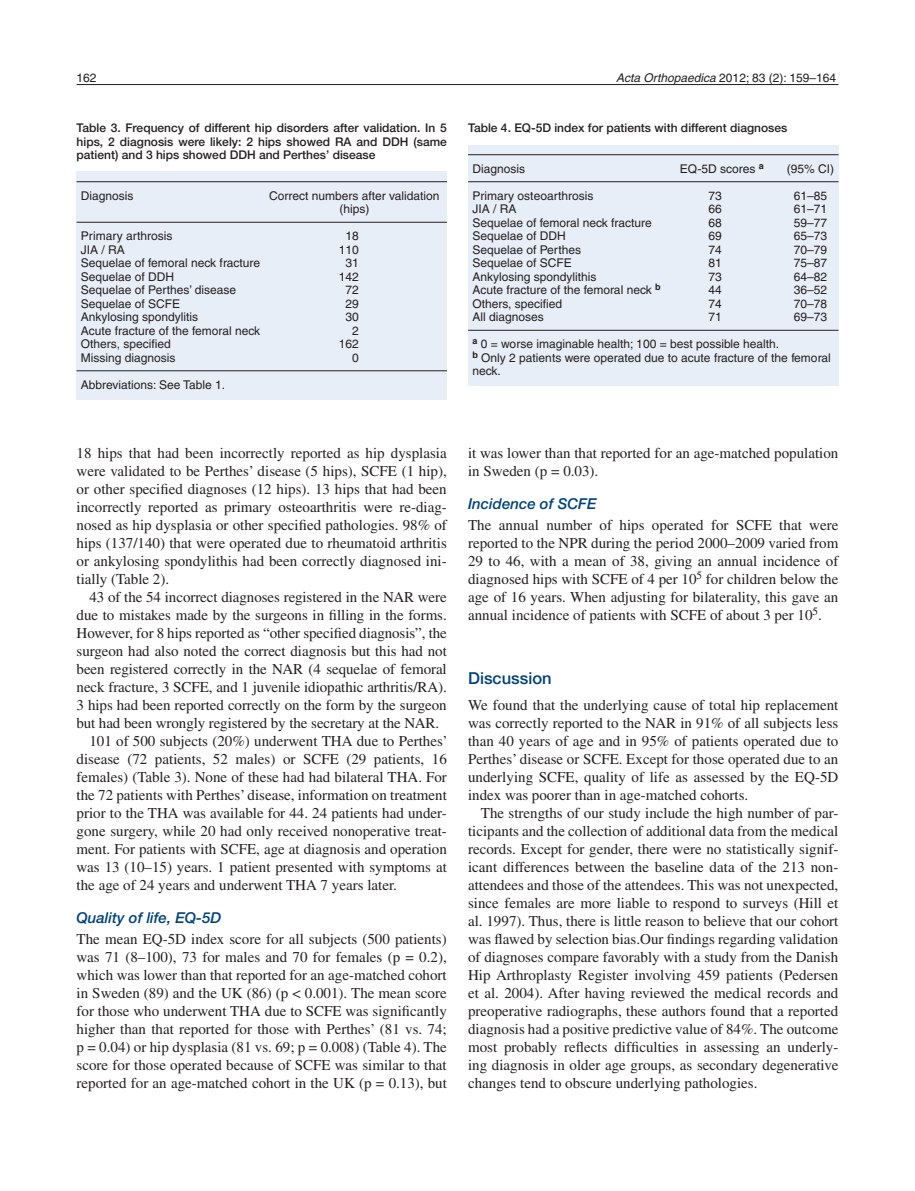
<style>
.page{position:relative;width:915px;height:1191px;background:#fff}
.page>*{position:absolute;margin:0;border:0;box-sizing:border-box;transform-origin:0 0}
.t1{font:500 16.5px "Helvetica Neue LT Std";color:#004279}
.t2{font:15px/18px "Times";color:#231f20;text-align:justify}
.t3{font:italic 500 15px "Helvetica Neue LT Std";color:#004279}
.t4{font:12px/13.5px "Helvetica";color:#231f20;text-align:center}
.t5{font:500 12px/13.5px "Helvetica Neue LT Std";color:#231f20;text-align:justify}
.s1{font-style:italic}
</style>
<div class="page">
<hr style="left:77px;top:84px;width:761px;height:1px;background:#231f20">
<div style="left:77px;top:171px;width:369px;height:229px;background:#e8eef8"></div>
<hr style="left:77px;top:181px;width:369px;height:1px;background:#231f20">
<hr style="left:77px;top:222px;width:369px;height:1px;background:#231f20">
<hr style="left:77px;top:370px;width:369px;height:1px;background:#231f20">
<div style="left:468px;top:145px;width:370px;height:241px;background:#e8eef8"></div>
<hr style="left:468px;top:154px;width:370px;height:1px;background:#231f20">
<hr style="left:468px;top:181px;width:370px;height:1px;background:#231f20">
<hr style="left:468px;top:330px;width:370px;height:1px;background:#231f20">
<p class="t4" style="left:77px;top:71px;width:22px">162</p>
<p class="t4" style="left:615px;top:71px;width:222px"><span class="s1">Acta Orthopaedica</span> 2012; 83 (2): 159–164</p>
<p class="t5" style="left:77px;top:121px;width:371px">Table 3. Frequency of different hip disorders after validation. In 5 hips, 2 diagnosis were likely: 2 hips showed RA and DDH (same patient) and 3 hips showed DDH and Perthes’ disease</p>
<p class="t4" style="left:81px;top:189px;width:54px">Diagnosis</p>
<p class="t4" style="left:269px;top:189px;width:172px">Correct numbers after validation (hips)</p>
<p class="t4" style="left:81px;top:229px;width:93px">Primary arthrosis</p>
<p class="t4" style="left:345px;top:229px;width:15px">18</p>
<p class="t4" style="left:81px;top:243px;width:46px">JIA / RA</p>
<p class="t4" style="left:339px;top:243px;width:22px">110</p>
<p class="t4" style="left:81px;top:256px;width:181px">Sequelae of femoral neck fracture</p>
<p class="t4" style="left:345px;top:256px;width:15px">31</p>
<p class="t4" style="left:81px;top:270px;width:95px">Sequelae of DDH</p>
<p class="t4" style="left:339px;top:270px;width:22px">142</p>
<p class="t4" style="left:81px;top:283px;width:157px">Sequelae of Perthes’ disease</p>
<p class="t4" style="left:345px;top:283px;width:15px">72</p>
<p class="t4" style="left:81px;top:297px;width:101px">Sequelae of SCFE</p>
<p class="t4" style="left:345px;top:297px;width:15px">29</p>
<p class="t4" style="left:81px;top:310px;width:119px">Ankylosing spondylitis</p>
<p class="t4" style="left:345px;top:310px;width:15px">30</p>
<p class="t4" style="left:81px;top:324px;width:181px">Acute fracture of the femoral neck</p>
<p class="t4" style="left:352px;top:324px;width:8px">2</p>
<p class="t4" style="left:81px;top:337px;width:91px">Others, specified</p>
<p class="t4" style="left:339px;top:337px;width:22px">162</p>
<p class="t4" style="left:81px;top:351px;width:96px">Missing diagnosis</p>
<p class="t4" style="left:352px;top:351px;width:8px">0</p>
<p class="t4" style="left:81px;top:378px;width:146px">Abbreviations: See Table 1.</p>
<p class="t5" style="left:468px;top:121px;width:320px">Table 4. EQ-5D index for patients with different diagnoses</p>
<p class="t4" style="left:472px;top:162px;width:54px">Diagnosis</p>
<p class="t4" style="left:679px;top:162px;width:85px">EQ-5D scores <sup>a</sup></p>
<p class="t4" style="left:786px;top:162px;width:49px">(95% CI)</p>
<p class="t4" style="left:472px;top:189px;width:123px">Primary osteoarthrosis</p>
<p class="t4" style="left:708px;top:189px;width:15px">73</p>
<p class="t4" style="left:793px;top:189px;width:35px">61–85</p>
<p class="t4" style="left:472px;top:202px;width:46px">JIA / RA</p>
<p class="t4" style="left:708px;top:202px;width:15px">66</p>
<p class="t4" style="left:793px;top:202px;width:35px">61–71</p>
<p class="t4" style="left:472px;top:216px;width:181px">Sequelae of femoral neck fracture</p>
<p class="t4" style="left:708px;top:216px;width:15px">68</p>
<p class="t4" style="left:793px;top:216px;width:35px">59–77</p>
<p class="t4" style="left:472px;top:229px;width:95px">Sequelae of DDH</p>
<p class="t4" style="left:708px;top:229px;width:15px">69</p>
<p class="t4" style="left:793px;top:229px;width:35px">65–73</p>
<p class="t4" style="left:472px;top:243px;width:110px">Sequelae of Perthes</p>
<p class="t4" style="left:708px;top:243px;width:15px">74</p>
<p class="t4" style="left:793px;top:243px;width:35px">70–79</p>
<p class="t4" style="left:472px;top:256px;width:101px">Sequelae of SCFE</p>
<p class="t4" style="left:708px;top:256px;width:15px">81</p>
<p class="t4" style="left:793px;top:256px;width:35px">75–87</p>
<p class="t4" style="left:472px;top:270px;width:126px">Ankylosing spondylithis</p>
<p class="t4" style="left:708px;top:270px;width:15px">73</p>
<p class="t4" style="left:793px;top:270px;width:35px">64–82</p>
<p class="t4" style="left:472px;top:283px;width:190px">Acute fracture of the femoral neck <sup>b</sup></p>
<p class="t4" style="left:708px;top:283px;width:15px">44</p>
<p class="t4" style="left:793px;top:283px;width:35px">36–52</p>
<p class="t4" style="left:472px;top:297px;width:91px">Others, specified</p>
<p class="t4" style="left:708px;top:297px;width:15px">74</p>
<p class="t4" style="left:793px;top:297px;width:35px">70–78</p>
<p class="t4" style="left:472px;top:310px;width:73px">All diagnoses</p>
<p class="t4" style="left:708px;top:310px;width:15px">71</p>
<p class="t4" style="left:793px;top:310px;width:35px">69–73</p>
<p class="t4" style="left:472px;top:337px;width:360px;text-align:left"><sup>a</sup> 0 = worse imaginable health; 100 = best possible health.<br><sup>b</sup> Only 2 patients were operated due to acute fracture of the femoral neck.</p>
<p class="t2" style="left:77px;top:443px;width:371px">18 hips that had been incorrectly reported as hip dysplasia were validated to be Perthes’ disease (5 hips), SCFE (1 hip), or other specified diagnoses (12 hips). 13 hips that had been incorrectly reported as primary osteoarthritis were re-diag&shy;nosed as hip dysplasia or other specified pathologies. 98% of hips (137/140) that were operated due to rheumatoid arthritis or ankylosing spondylithis had been correctly diagnosed ini&shy;tially (Table 2).</p>
<p class="t2" style="left:89px;top:587px;width:359px">43 of the 54 incorrect diagnoses registered in the NAR were</p>
<p class="t2" style="left:77px;top:605px;width:371px">due to mistakes made by the surgeons in filling in the forms.</p>
<p class="t2" style="left:77px;top:623px;width:371px">However, for 8 hips reported as “other specified diagnosis”, the</p>
<p class="t2" style="left:77px;top:641px;width:371px">surgeon had also noted the correct diagnosis but this had not</p>
<p class="t2" style="left:77px;top:659px;width:371px">been registered correctly in the NAR (4 sequelae of femoral</p>
<p class="t2" style="left:77px;top:677px;width:371px">neck fracture, 3 SCFE, and 1 juvenile idiopathic arthritis/RA).</p>
<p class="t2" style="left:77px;top:695px;width:371px">3 hips had been reported correctly on the form by the surgeon</p>
<p class="t2" style="left:77px;top:713px;width:364px">but had been wrongly registered by the secretary at the NAR.</p>
<p class="t2" style="left:89px;top:731px;width:360px">101 of 500 subjects (20%) underwent THA due to Perthes’</p>
<p class="t2" style="left:77px;top:749px;width:371px">disease (72 patients, 52 males) or SCFE (29 patients, 16</p>
<p class="t2" style="left:77px;top:767px;width:371px">females) (Table 3). None of these had had bilateral THA. For</p>
<p class="t2" style="left:77px;top:785px;width:371px">the 72 patients with Perthes’ disease, information on treatment</p>
<p class="t2" style="left:77px;top:803px;width:371px">prior to the THA was available for 44. 24 patients had under-</p>
<p class="t2" style="left:77px;top:821px;width:371px">gone surgery, while 20 had only received nonoperative treat-</p>
<p class="t2" style="left:77px;top:839px;width:371px">ment. For patients with SCFE, age at diagnosis and operation</p>
<p class="t2" style="left:77px;top:857px;width:371px">was 13 (10–15) years. 1 patient presented with symptoms at</p>
<p class="t2" style="left:77px;top:875px;width:322px">the age of 24 years and underwent THA 7 years later.</p>
<p class="t3" style="left:77px;top:908px;width:146px">Quality of life, EQ-5D</p>
<p class="t2" style="left:77px;top:929px;width:371px">The mean EQ-5D index score for all subjects (500 patients) was 71 (8–100), 73 for males and 70 for females (p = 0.2), which was lower than that reported for an age-matched cohort in Sweden (89) and the UK (86) (p &lt; 0.001). The mean score for those who underwent THA due to SCFE was significantly higher than that reported for those with Perthes’ (81 vs. 74; p = 0.04) or hip dysplasia (81 vs. 69; p = 0.008) (Table 4). The score for those operated because of SCFE was similar to that reported for an age-matched cohort in the UK (p = 0.13), but</p>
<p class="t2" style="left:468px;top:443px;width:371px">it was lower than that reported for an age-matched population in Sweden (p = 0.03).</p>
<p class="t3" style="left:468px;top:494px;width:130px">Incidence of SCFE</p>
<p class="t2" style="left:468px;top:515px;width:371px">The annual number of hips operated for SCFE that were reported to the NPR during the period 2000–2009 varied from 29 to 46, with a mean of 38, giving an annual incidence of diagnosed hips with SCFE of 4 per 10<sup>5</sup> for children below the age of 16 years. When adjusting for bilaterality, this gave an annual incidence of patients with SCFE of about 3 per 10<sup>5</sup>.</p>
<p class="t1" style="left:468px;top:668px;width:85px">Discussion</p>
<p class="t2" style="left:468px;top:695px;width:371px">We found that the underlying cause of total hip replacement was correctly reported to the NAR in 91% of all subjects less than 40 years of age and in 95% of patients operated due to Perthes’ disease or SCFE. Except for those operated due to an underlying SCFE, quality of life as assessed by the EQ-5D index was poorer than in age-matched cohorts.</p>
<p class="t2" style="left:468px;top:803px;width:371px;text-indent:13px">The strengths of our study include the high number of par&shy;ticipants and the collection of additional data from the medical records. Except for gender, there were no statistically signif&shy;icant differences between the baseline data of the 213 non&shy;attendees and those of the attendees. This was not unexpected, since females are more liable to respond to surveys (Hill et al. 1997). Thus, there is little reason to believe that our cohort was flawed by selection bias.Our findings regarding validation of diagnoses compare favorably with a study from the Danish Hip Arthroplasty Register involving 459 patients (Pedersen et al. 2004). After having reviewed the medical records and preoperative radiographs, these authors found that a reported diagnosis had a positive predictive value of 84%. The outcome most probably reflects difficulties in assessing an underly&shy;ing diagnosis in older age groups, as secondary degenerative changes tend to obscure underlying pathologies.</p>
</div>
